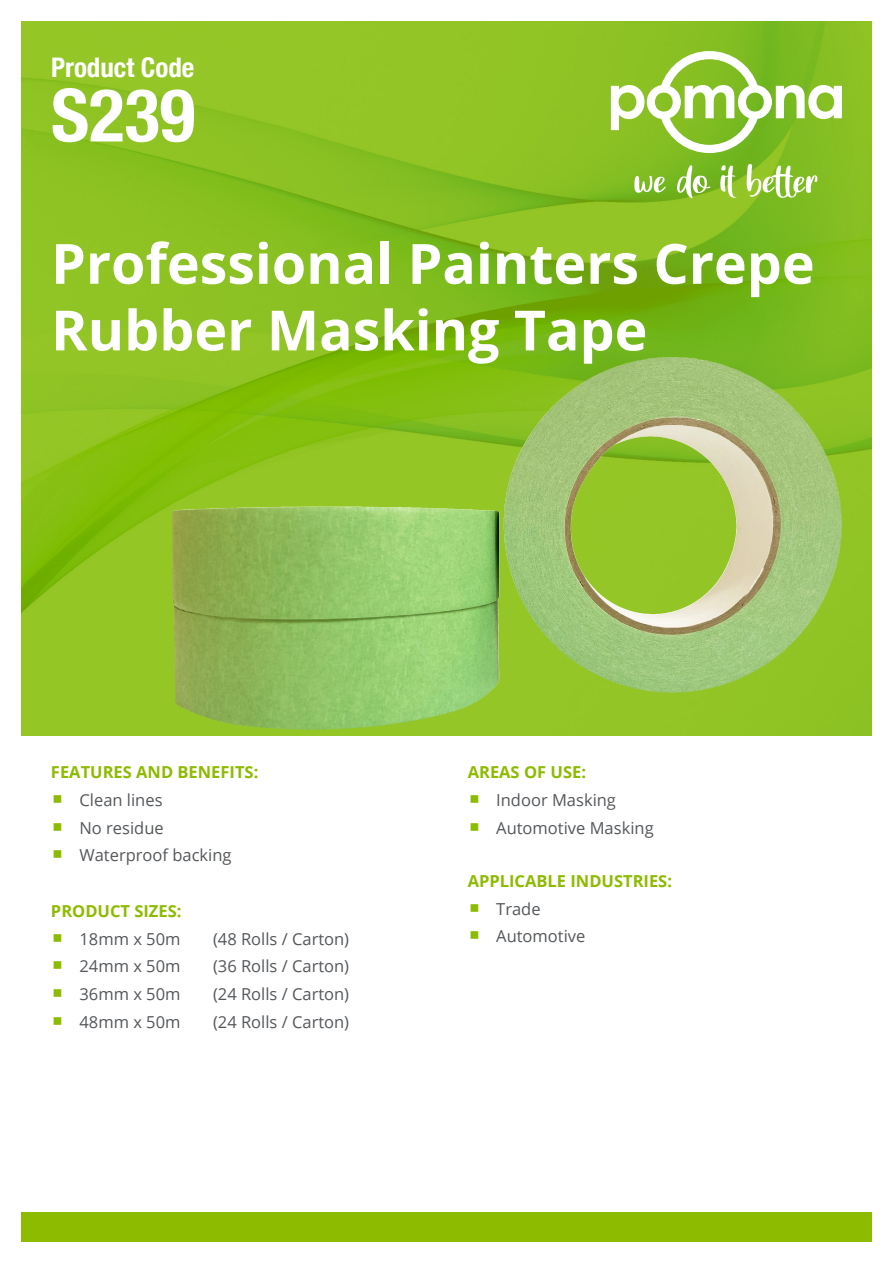
<style>
.page{position:relative;width:893px;height:1263px;background:#fff}
.page>*{position:absolute;margin:0;border:0;box-sizing:border-box;transform-origin:0 0}
.code{font:700 condensed 73.5px "Helvetica Neue";color:#fff}
.MAIN_HEADING{font:700 55.5px/66.6px "Open Sans";color:#fff}
.product_code{font:700 condensed 27px "Helvetica Neue";color:#fff}
.text{font:16.5px "Open Sans";color:#54575a}
.sub_heading{font:700 16.5px "Open Sans";color:#8dbb00}
</style>
<div class="page">
<img style="left:21px;top:21px;width:851px;height:715px">
<svg style="left:611px;top:51px;width:231px;height:102px"></svg>
<svg style="left:634px;top:176px;width:32px;height:17px"></svg>
<svg style="left:677px;top:165px;width:34px;height:33px"></svg>
<svg style="left:720px;top:165px;width:17px;height:33px"></svg>
<svg style="left:746px;top:164px;width:72px;height:35px"></svg>
<div style="left:21px;top:1212px;width:851px;height:30px;background:#8dbb00"></div>
<img style="left:539px;top:357px;width:135px;height:65px">
<p class="product_code" style="left:51px;top:45px;width:145px">Product Code</p>
<p class="code" style="left:51px;top:54px;width:145px">S239</p>
<p class="MAIN_HEADING" style="left:51px;top:229px;width:765px">Professional Painters Crepe<br>Rubber Masking Tape</p>
<p class="sub_heading" style="left:51px;top:760px;width:209px">FEATURES AND BENEFITS:</p>
<p class="text" style="left:79px;top:788px;width:85px">Clean lines</p>
<p class="text" style="left:79px;top:816px;width:86px">No residue</p>
<p class="text" style="left:79px;top:844px;width:154px">Waterproof backing</p>
<p class="sub_heading" style="left:51px;top:899px;width:132px">PRODUCT SIZES:</p>
<p class="text" style="left:79px;top:927px;width:103px">18mm x 50m</p>
<p class="text" style="left:213px;top:927px;width:138px">(48 Rolls / Carton)</p>
<p class="text" style="left:79px;top:955px;width:103px">24mm x 50m</p>
<p class="text" style="left:213px;top:955px;width:138px">(36 Rolls / Carton)</p>
<p class="text" style="left:79px;top:983px;width:103px">36mm x 50m</p>
<p class="text" style="left:213px;top:983px;width:138px">(24 Rolls / Carton)</p>
<p class="text" style="left:79px;top:1010px;width:103px">48mm x 50m</p>
<p class="text" style="left:213px;top:1010px;width:138px">(24 Rolls / Carton)</p>
<p class="sub_heading" style="left:468px;top:760px;width:120px">AREAS OF USE:</p>
<p class="text" style="left:496px;top:788px;width:121px">Indoor Masking</p>
<p class="text" style="left:496px;top:816px;width:159px">Automotive Masking</p>
<p class="sub_heading" style="left:468px;top:869px;width:206px">APPLICABLE INDUSTRIES:</p>
<p class="text" style="left:496px;top:897px;width:46px">Trade</p>
<p class="text" style="left:496px;top:925px;width:91px">Automotive</p>
</div>
